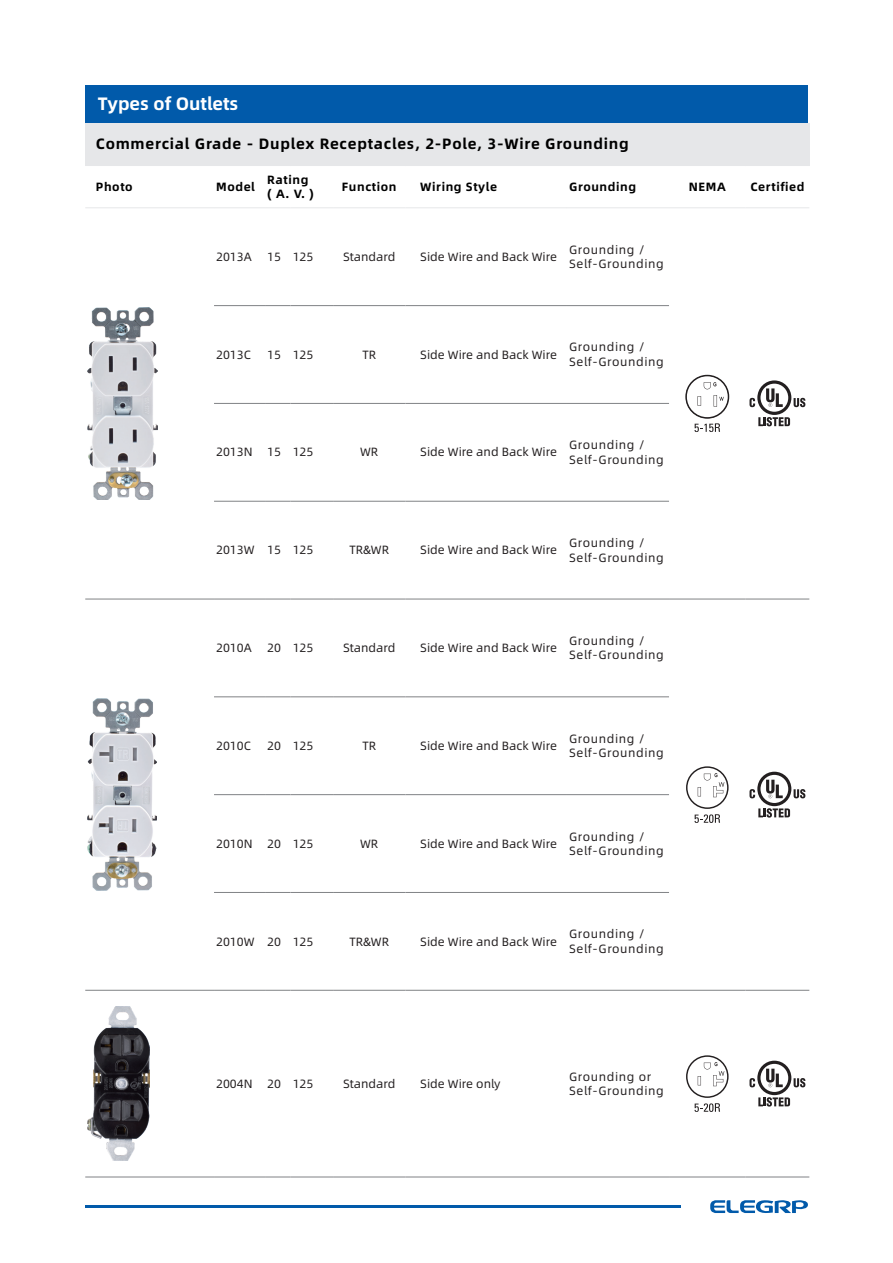
<style>
.page{position:relative;width:893px;height:1263px;background:#fff}
.page>*{position:absolute;margin:0;border:0;box-sizing:border-box;transform-origin:0 0}
.t1{font:700 18px "Alibaba Sans";color:#fff}
.t2{font:700 15px "Alibaba Sans";letter-spacing:.05em;color:#000}
.t3{font:12px "Alibaba Sans";color:#231f20}
.t4{font:12px/14.4px "Alibaba Sans";letter-spacing:.05em;color:#231f20}
.t5{font:700 12px/14.4px "Alibaba Sans";letter-spacing:.05em;color:#000}
</style>
<div class="page">
<svg style="left:710px;top:1200px;width:98px;height:13px"></svg>
<hr style="left:85px;top:1205px;width:596px;height:3px;background:#015aaa">
<div style="left:85px;top:123px;width:724px;height:42px;background:#e6e7e9"></div>
<hr style="left:405px;top:599px;width:162px;height:1px;background:#808285">
<hr style="left:567px;top:599px;width:102px;height:1px;background:#808285">
<hr style="left:669px;top:599px;width:77px;height:1px;background:#808285">
<hr style="left:746px;top:599px;width:63px;height:1px;background:#808285">
<hr style="left:85px;top:599px;width:129px;height:1px;background:#808285">
<hr style="left:214px;top:599px;width:51px;height:1px;background:#808285">
<svg style="left:265px;top:599px;width:26px;height:1px"></svg>
<hr style="left:291px;top:599px;width:42px;height:1px;background:#808285">
<hr style="left:333px;top:599px;width:72px;height:1px;background:#808285">
<hr style="left:405px;top:990px;width:162px;height:1px;background:#808285">
<hr style="left:567px;top:990px;width:102px;height:1px;background:#808285">
<hr style="left:669px;top:990px;width:77px;height:1px;background:#808285">
<hr style="left:746px;top:990px;width:63px;height:1px;background:#808285">
<hr style="left:85px;top:990px;width:129px;height:1px;background:#808285">
<hr style="left:214px;top:990px;width:51px;height:1px;background:#808285">
<svg style="left:265px;top:990px;width:26px;height:1px"></svg>
<hr style="left:291px;top:990px;width:42px;height:1px;background:#808285">
<hr style="left:333px;top:990px;width:72px;height:1px;background:#808285">
<hr style="left:85px;top:1176px;width:129px;height:1px;background:#808285">
<hr style="left:214px;top:1176px;width:51px;height:1px;background:#808285">
<svg style="left:265px;top:1176px;width:26px;height:1px"></svg>
<hr style="left:291px;top:1176px;width:42px;height:1px;background:#808285">
<hr style="left:333px;top:1176px;width:72px;height:1px;background:#808285">
<hr style="left:405px;top:1176px;width:162px;height:1px;background:#808285">
<hr style="left:567px;top:1176px;width:102px;height:1px;background:#808285">
<hr style="left:669px;top:1176px;width:77px;height:1px;background:#808285">
<hr style="left:746px;top:1176px;width:63px;height:1px;background:#808285">
<hr style="left:214px;top:305px;width:51px;height:1px;background:#808285">
<svg style="left:265px;top:305px;width:26px;height:1px"></svg>
<hr style="left:214px;top:403px;width:51px;height:1px;background:#808285">
<svg style="left:265px;top:403px;width:26px;height:1px"></svg>
<hr style="left:214px;top:501px;width:51px;height:1px;background:#808285">
<svg style="left:265px;top:501px;width:26px;height:1px"></svg>
<hr style="left:214px;top:697px;width:51px;height:1px;background:#808285">
<svg style="left:265px;top:697px;width:26px;height:1px"></svg>
<hr style="left:214px;top:794px;width:51px;height:1px;background:#808285">
<svg style="left:265px;top:794px;width:26px;height:1px"></svg>
<hr style="left:214px;top:892px;width:51px;height:1px;background:#808285">
<svg style="left:265px;top:892px;width:26px;height:1px"></svg>
<hr style="left:291px;top:305px;width:42px;height:1px;background:#808285">
<hr style="left:333px;top:305px;width:72px;height:1px;background:#808285">
<hr style="left:405px;top:305px;width:162px;height:1px;background:#808285">
<hr style="left:567px;top:305px;width:102px;height:1px;background:#808285">
<hr style="left:291px;top:403px;width:42px;height:1px;background:#808285">
<hr style="left:333px;top:403px;width:72px;height:1px;background:#808285">
<hr style="left:405px;top:403px;width:162px;height:1px;background:#808285">
<hr style="left:567px;top:403px;width:102px;height:1px;background:#808285">
<hr style="left:291px;top:501px;width:42px;height:1px;background:#808285">
<hr style="left:333px;top:501px;width:72px;height:1px;background:#808285">
<hr style="left:405px;top:501px;width:162px;height:1px;background:#808285">
<hr style="left:567px;top:501px;width:102px;height:1px;background:#808285">
<hr style="left:291px;top:697px;width:42px;height:1px;background:#808285">
<hr style="left:333px;top:697px;width:72px;height:1px;background:#808285">
<hr style="left:405px;top:697px;width:162px;height:1px;background:#808285">
<hr style="left:567px;top:697px;width:102px;height:1px;background:#808285">
<hr style="left:291px;top:794px;width:42px;height:1px;background:#808285">
<hr style="left:333px;top:794px;width:72px;height:1px;background:#808285">
<hr style="left:405px;top:794px;width:162px;height:1px;background:#808285">
<hr style="left:567px;top:794px;width:102px;height:1px;background:#808285">
<hr style="left:291px;top:892px;width:42px;height:1px;background:#808285">
<hr style="left:333px;top:892px;width:72px;height:1px;background:#808285">
<hr style="left:405px;top:892px;width:162px;height:1px;background:#808285">
<hr style="left:567px;top:892px;width:102px;height:1px;background:#808285">
<hr style="left:85px;top:165px;width:129px;height:1px;background:#e6e7e9">
<hr style="left:214px;top:165px;width:51px;height:1px;background:#e6e7e9">
<svg style="left:265px;top:165px;width:26px;height:1px"></svg>
<hr style="left:291px;top:165px;width:42px;height:1px;background:#e6e7e9">
<hr style="left:333px;top:165px;width:72px;height:1px;background:#e6e7e9">
<hr style="left:405px;top:165px;width:162px;height:1px;background:#e6e7e9">
<hr style="left:567px;top:165px;width:102px;height:1px;background:#e6e7e9">
<hr style="left:669px;top:165px;width:77px;height:1px;background:#e6e7e9">
<hr style="left:746px;top:165px;width:63px;height:1px;background:#e6e7e9">
<hr style="left:85px;top:207px;width:129px;height:1px;background:#e6e7e9">
<hr style="left:214px;top:207px;width:51px;height:1px;background:#e6e7e9">
<svg style="left:265px;top:207px;width:26px;height:1px"></svg>
<hr style="left:291px;top:207px;width:42px;height:1px;background:#e6e7e9">
<hr style="left:333px;top:207px;width:72px;height:1px;background:#e6e7e9">
<hr style="left:405px;top:207px;width:162px;height:1px;background:#e6e7e9">
<hr style="left:567px;top:207px;width:102px;height:1px;background:#e6e7e9">
<hr style="left:669px;top:207px;width:77px;height:1px;background:#e6e7e9">
<hr style="left:746px;top:207px;width:63px;height:1px;background:#e6e7e9">
<img style="left:87px;top:308px;width:70px;height:191px">
<svg style="left:685px;top:375px;width:44px;height:57px"></svg>
<svg style="left:749px;top:380px;width:56px;height:46px"></svg>
<img style="left:87px;top:699px;width:69px;height:191px">
<svg style="left:686px;top:766px;width:43px;height:57px"></svg>
<svg style="left:749px;top:772px;width:56px;height:46px"></svg>
<img style="left:87px;top:1007px;width:62px;height:153px">
<svg style="left:686px;top:1055px;width:43px;height:57px"></svg>
<svg style="left:749px;top:1061px;width:56px;height:45px"></svg>
<div style="left:85px;top:85px;width:723px;height:38px;background:#015aaa"></div>
<h1 class="t1" style="left:98px;top:90px;width:142px">Types of Outlets</h1>
<p class="t2" style="left:96px;top:132px;width:534px">Commercial Grade - Duplex Receptacles, 2-Pole, 3-Wire Grounding</p>
<p class="t5" style="left:96px;top:179px;width:38px">Photo</p>
<p class="t5" style="left:216px;top:179px;width:40px">Model</p>
<p class="t5" style="left:267px;top:171px;width:48px">Rating ( A. V. )</p>
<p class="t5" style="left:342px;top:179px;width:56px">Function</p>
<p class="t5" style="left:420px;top:179px;width:78px">Wiring Style</p>
<p class="t5" style="left:569px;top:179px;width:68px">Grounding</p>
<p class="t5" style="left:689px;top:179px;width:38px">NEMA</p>
<p class="t5" style="left:750px;top:179px;width:56px">Certified</p>
<p class="t3" style="left:216px;top:248px;width:37px">2013A</p>
<p class="t3" style="left:267px;top:248px;width:48px">15 125</p>
<p class="t3" style="left:343px;top:248px;width:54px">Standard</p>
<p class="t3" style="left:420px;top:248px;width:138px">Side Wire and Back Wire</p>
<p class="t4" style="left:569px;top:242px;width:96px">Grounding /<br>Self-Grounding</p>
<p class="t3" style="left:216px;top:345px;width:36px">2013C</p>
<p class="t3" style="left:267px;top:345px;width:48px">15 125</p>
<p class="t3" style="left:362px;top:345px;width:15px">TR</p>
<p class="t3" style="left:420px;top:345px;width:138px">Side Wire and Back Wire</p>
<p class="t4" style="left:569px;top:339px;width:96px">Grounding /<br>Self-Grounding</p>
<p class="t3" style="left:216px;top:443px;width:99px">2013N 15 125</p>
<p class="t3" style="left:360px;top:443px;width:20px">WR</p>
<p class="t3" style="left:420px;top:443px;width:138px">Side Wire and Back Wire</p>
<p class="t4" style="left:569px;top:437px;width:96px">Grounding /<br>Self-Grounding</p>
<p class="t3" style="left:216px;top:541px;width:99px">2013W 15 125</p>
<p class="t3" style="left:349px;top:541px;width:41px">TR&amp;WR</p>
<p class="t3" style="left:420px;top:541px;width:138px">Side Wire and Back Wire</p>
<p class="t4" style="left:569px;top:535px;width:96px">Grounding /<br>Self-Grounding</p>
<p class="t3" style="left:216px;top:639px;width:37px">2010A</p>
<p class="t3" style="left:267px;top:639px;width:48px">20 125</p>
<p class="t3" style="left:343px;top:639px;width:54px">Standard</p>
<p class="t3" style="left:420px;top:639px;width:138px">Side Wire and Back Wire</p>
<p class="t4" style="left:569px;top:633px;width:96px">Grounding /<br>Self-Grounding</p>
<p class="t3" style="left:216px;top:737px;width:36px">2010C</p>
<p class="t3" style="left:267px;top:737px;width:48px">20 125</p>
<p class="t3" style="left:362px;top:737px;width:15px">TR</p>
<p class="t3" style="left:420px;top:737px;width:138px">Side Wire and Back Wire</p>
<p class="t4" style="left:569px;top:731px;width:96px">Grounding /<br>Self-Grounding</p>
<p class="t3" style="left:216px;top:834px;width:99px">2010N 20 125</p>
<p class="t3" style="left:360px;top:834px;width:20px">WR</p>
<p class="t3" style="left:420px;top:834px;width:138px">Side Wire and Back Wire</p>
<p class="t4" style="left:569px;top:828px;width:96px">Grounding /<br>Self-Grounding</p>
<p class="t3" style="left:216px;top:932px;width:99px">2010W 20 125</p>
<p class="t3" style="left:349px;top:932px;width:41px">TR&amp;WR</p>
<p class="t3" style="left:420px;top:932px;width:138px">Side Wire and Back Wire</p>
<p class="t4" style="left:569px;top:926px;width:96px">Grounding /<br>Self-Grounding</p>
<p class="t3" style="left:216px;top:1074px;width:99px">2004N 20 125</p>
<p class="t3" style="left:343px;top:1074px;width:54px">Standard</p>
<p class="t3" style="left:420px;top:1074px;width:82px">Side Wire only</p>
<p class="t4" style="left:569px;top:1068px;width:96px">Grounding or<br>Self-Grounding</p>
</div>
